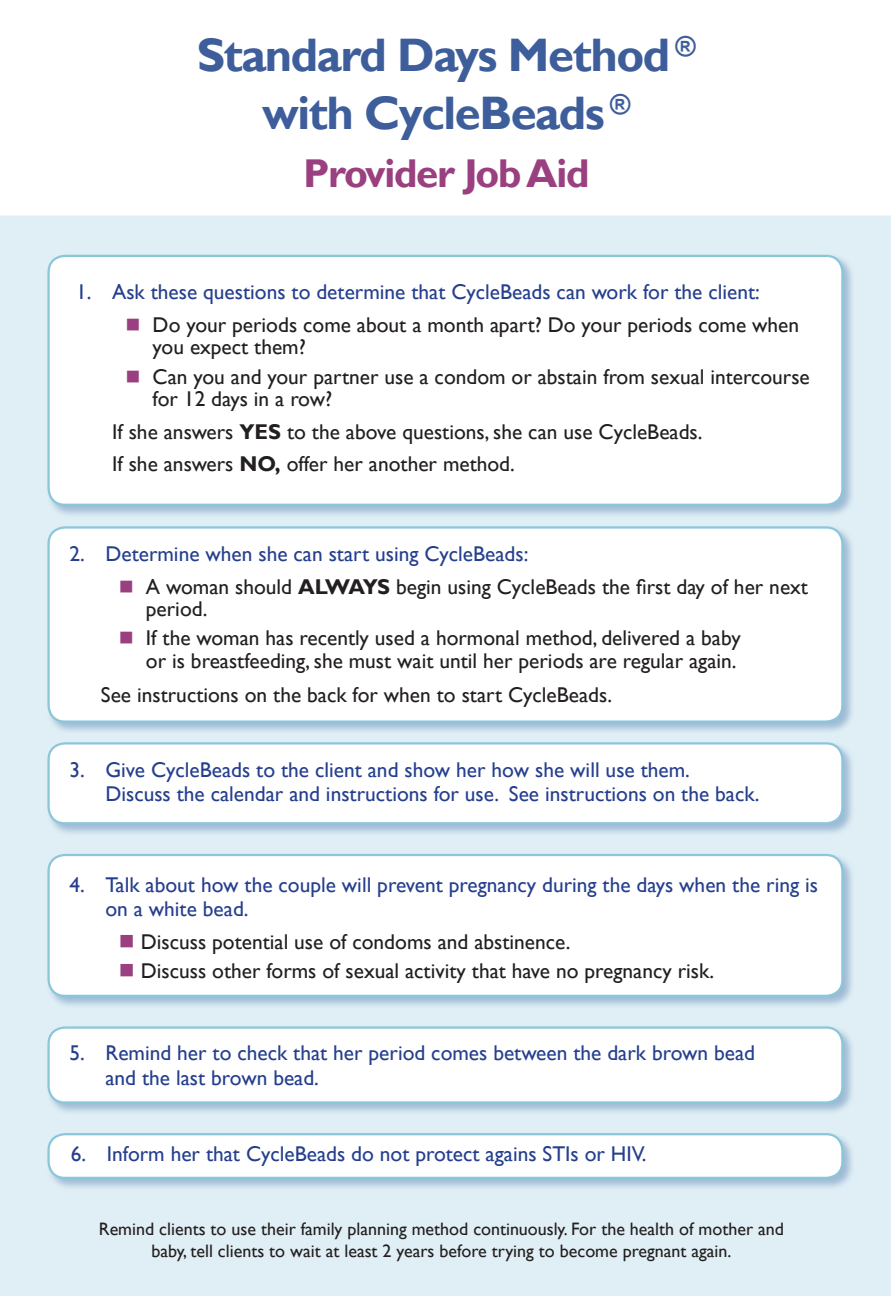
<style>
.page{position:relative;width:891px;height:1296px;background:#fff}
.page>*{position:absolute;margin:0;border:0;box-sizing:border-box;transform-origin:0 0}
.t1{font:700 47.02px "Gill Sans";letter-spacing:-.03em;color:#3e5d9b}
.t2{font:700 40.27px "Gill Sans";letter-spacing:-.03em;color:#9a3f7f}
.t3{font:21.38px/22.5px "Gill Sans";color:#231f20}
.t4{font:21.38px/24.8px "Gill Sans";color:#253f8e}
.t5{font:18px/22.5px "Gill Sans";color:#231f20;text-align:center}
.s1{color:#9a3f7f}
.s2{font-weight:700}
</style>
<div class="page">
<div style="left:0;top:215px;width:891px;height:1081px;background:#e0eff5"></div>
<div style="left:46px;top:741px;width:810px;height:95px;background:#0c468c;opacity:.31"></div>
<div style="left:49px;top:743px;width:793px;height:80px;background:#fff;border-radius:16px"></div>
<div style="left:47px;top:742px;width:797px;height:82px;border:2px solid #8bc6db;border-radius:16px"></div>
<div style="left:46px;top:525px;width:810px;height:210px;background:#0c468c;opacity:.31"></div>
<div style="left:49px;top:527px;width:793px;height:195px;background:#fff;border-radius:16px"></div>
<div style="left:47px;top:526px;width:797px;height:197px;border:2px solid #8bc6db;border-radius:16px"></div>
<div style="left:46px;top:253px;width:810px;height:265px;background:#0c468c;opacity:.31"></div>
<div style="left:49px;top:256px;width:793px;height:249px;background:#fff;border-radius:16px"></div>
<div style="left:47px;top:255px;width:797px;height:251px;border:2px solid #8bc6db;border-radius:16px"></div>
<div style="left:46px;top:1132px;width:810px;height:59px;background:#0c468c;opacity:.31"></div>
<div style="left:49px;top:1134px;width:793px;height:44px;background:#fff;border-radius:16px"></div>
<div style="left:47px;top:1133px;width:797px;height:46px;border:2px solid #8bc6db;border-radius:16px"></div>
<div style="left:46px;top:1025px;width:810px;height:91px;background:#0c468c;opacity:.31"></div>
<div style="left:49px;top:1028px;width:793px;height:74px;background:#fff;border-radius:16px"></div>
<div style="left:47px;top:1026px;width:797px;height:78px;border:2px solid #8bc6db;border-radius:16px"></div>
<div style="left:46px;top:853px;width:810px;height:156px;background:#0c468c;opacity:.31"></div>
<div style="left:49px;top:855px;width:793px;height:141px;background:#fff;border-radius:16px"></div>
<div style="left:47px;top:854px;width:797px;height:143px;border:2px solid #8bc6db;border-radius:16px"></div>
<p class="t1" style="left:197px;top:26px;width:501px">Standard Days Method <sup>®</sup></p>
<p class="t1" style="left:262px;top:85px;width:370px">with CycleBeads <sup>®</sup></p>
<p class="t2" style="left:303px;top:149px;width:288px">Provider Job Aid</p>
<p class="t4" style="left:76px;top:280px;width:685px">1. Ask these questions to determine that CycleBeads can work for the client:</p>
<p class="t3" style="left:153px;top:314px;width:648px;text-indent:-27px"><span class="s1">■</span> Do your periods come about a month apart? Do your periods come when you expect them?</p>
<p class="t3" style="left:153px;top:366px;width:659px;text-indent:-27px"><span class="s1">■</span> Can you and your partner use a condom or abstain from sexual intercourse for 12 days in a row?</p>
<p class="t3" style="left:112px;top:421px;width:592px">If she answers <span class="s2">YES</span> to the above questions, she can use CycleBeads.</p>
<p class="t3" style="left:112px;top:453px;width:404px">If she answers <span class="s2">NO,</span> offer her another method.</p>
<p class="t4" style="left:69px;top:542px;width:461px">2. Determine when she can start using CycleBeads:</p>
<p class="t3" style="left:146px;top:575px;width:664px;text-indent:-27px"><span class="s1">■</span> A woman should <span class="s2">ALWAYS</span> begin using CycleBeads the first day of her next period.</p>
<p class="t3" style="left:119px;top:627px;width:623px;text-align:right"><span class="s1">■</span> If the woman has recently used a hormonal method, delivered a baby or is breastfeeding, she must wait until her periods are regular again.</p>
<p class="t3" style="left:101px;top:684px;width:513px">See instructions on the back for when to start CycleBeads.</p>
<p class="t4" style="left:105px;top:758px;width:655px;text-indent:-36px">3. Give CycleBeads to the client and show her how she will use them.<br>Discuss the calendar and instructions for use. See instructions on the back.</p>
<p class="t4" style="left:105px;top:872px;width:714px;text-indent:-36px">4. Talk about how the couple will prevent pregnancy during the days when the ring is on a white bead.</p>
<p class="t3" style="left:119px;top:931px;width:453px"><span class="s1">■</span> Discuss potential use of condoms and abstinence.</p>
<p class="t3" style="left:119px;top:960px;width:597px"><span class="s1">■</span> Discuss other forms of sexual activity that have no pregnancy risk.</p>
<p class="t4" style="left:105px;top:1041px;width:651px;text-indent:-36px">5. Remind her to check that her period comes between the dark brown bead and the last brown bead.</p>
<p class="t4" style="left:71px;top:1141px;width:577px">6. Inform her that CycleBeads do not protect agains STIs or HIV.</p>
<p class="t5" style="left:99px;top:1218px;width:687px">Remind clients to use their family planning method continuously. For the health of mother and baby, tell clients to wait at least 2 years before trying to become pregnant again.</p>
</div>
